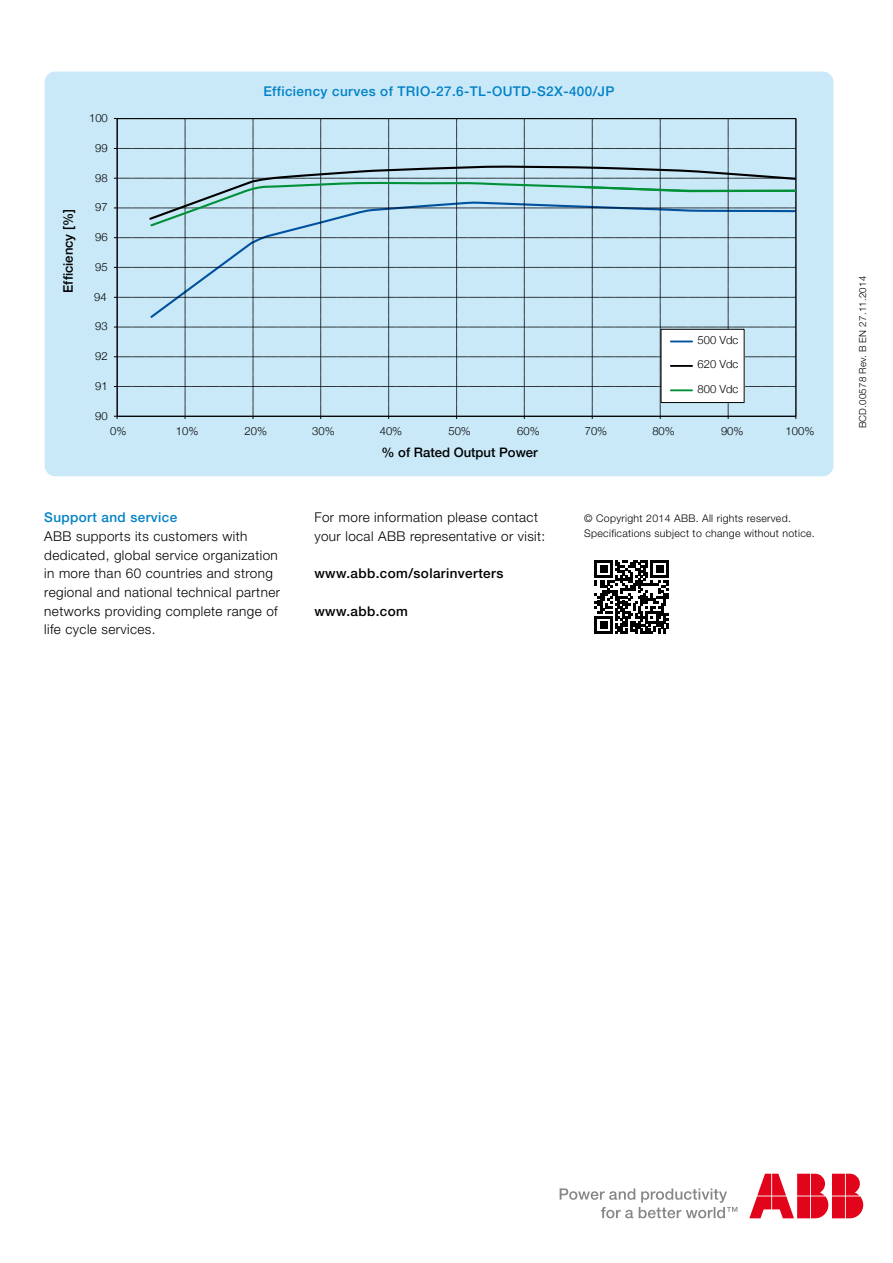
<style>
.page{position:relative;width:893px;height:1263px;background:#fff}
.page>*{position:absolute;margin:0;border:0;box-sizing:border-box;transform-origin:0 0}
.t1{font:300 13.5px/18.8px "Helvetica Neue";letter-spacing:.03em;color:#000}
.t2{font:500 13.5px "Helvetica Neue";letter-spacing:.03em;color:#0081c7}
.t3{font:500 13.5px "Helvetica Neue";letter-spacing:.03em;color:#000}
.t4{font:500 13.05px "Helvetica Neue";color:#000}
.t5{font:300 11.25px/24.5px "Helvetica Neue";color:#000;text-align:justify}
.t6{font:300 10.5px/15px "Helvetica Neue";letter-spacing:.03em;color:#000}
.t7{font:300 9.75px "Helvetica Neue";letter-spacing:.02em;color:#000}
</style>
<div class="page">
<svg style="left:560px;top:1188px;width:177px;height:30px"></svg>
<svg style="left:749px;top:1174px;width:114px;height:44px"></svg>
<div style="left:45px;top:72px;width:788px;height:404px;background:#c9e9f8;border-radius:11px"></div>
<svg style="left:114px;top:118px;width:683px;height:301px"></svg>
<svg style="left:595px;top:560px;width:73px;height:74px"></svg>
<p class="t4" style="left:58px;top:293px;width:85px;rotate:-90deg">Efficiency [%]</p>
<p class="t5" style="left:89px;top:105px;width:20px">100</p>
<p class="t5" style="left:95px;top:135px;width:14px">99</p>
<p class="t5" style="left:95px;top:165px;width:14px">98</p>
<p class="t5" style="left:95px;top:195px;width:14px">97</p>
<p class="t5" style="left:95px;top:224px;width:14px">96</p>
<p class="t5" style="left:95px;top:254px;width:14px">95</p>
<p class="t5" style="left:94px;top:284px;width:14px">94</p>
<p class="t5" style="left:95px;top:314px;width:14px">93</p>
<p class="t5" style="left:95px;top:343px;width:14px">92</p>
<p class="t5" style="left:95px;top:373px;width:14px">91</p>
<p class="t5" style="left:95px;top:403px;width:14px">90</p>
<p class="t2" style="left:263px;top:83px;width:353px">Efficiency curves of TRIO-27.6-TL-OUTD-S2X-400/JP</p>
<p class="t5" style="left:698px;top:327px;width:42px">500 Vdc 620 Vdc 800 Vdc</p>
<p class="t5" style="left:110px;top:418px;width:18px">0%</p>
<p class="t5" style="left:176px;top:418px;width:24px">10%</p>
<p class="t5" style="left:245px;top:418px;width:24px">20%</p>
<p class="t5" style="left:312px;top:418px;width:24px">30%</p>
<p class="t5" style="left:380px;top:418px;width:24px">40%</p>
<p class="t5" style="left:448px;top:418px;width:24px">50%</p>
<p class="t5" style="left:517px;top:418px;width:24px">60%</p>
<p class="t5" style="left:585px;top:418px;width:24px">70%</p>
<p class="t5" style="left:652px;top:418px;width:24px">80%</p>
<p class="t5" style="left:721px;top:418px;width:24px">90%</p>
<p class="t5" style="left:786px;top:418px;width:30px">100%</p>
<p class="t4" style="left:382px;top:442px;width:158px">% of Rated Output Power</p>
<p class="t2" style="left:44px;top:509px;width:135px">Support and service</p>
<p class="t1" style="left:44px;top:526px;width:237px">ABB supports its customers with dedicated, global service organization in more than 60 countries and strong regional and national technical partner networks providing complete range of life cycle services.</p>
<p class="t1" style="left:314px;top:508px;width:232px">For more information please contact your local ABB representative or visit:</p>
<p class="t3" style="left:314px;top:565px;width:190px">www.abb.com/solarinverters</p>
<p class="t3" style="left:314px;top:603px;width:95px">www.abb.com</p>
<p class="t6" style="left:584px;top:511px;width:232px">© Copyright 2014 ABB. All rights reserved.<br>Specifications subject to change without notice.</p>
<p class="t7" style="left:857px;top:428px;width:154px;rotate:-90deg">BCD.00578 Rev. B EN 27.11.2014</p>
</div>
